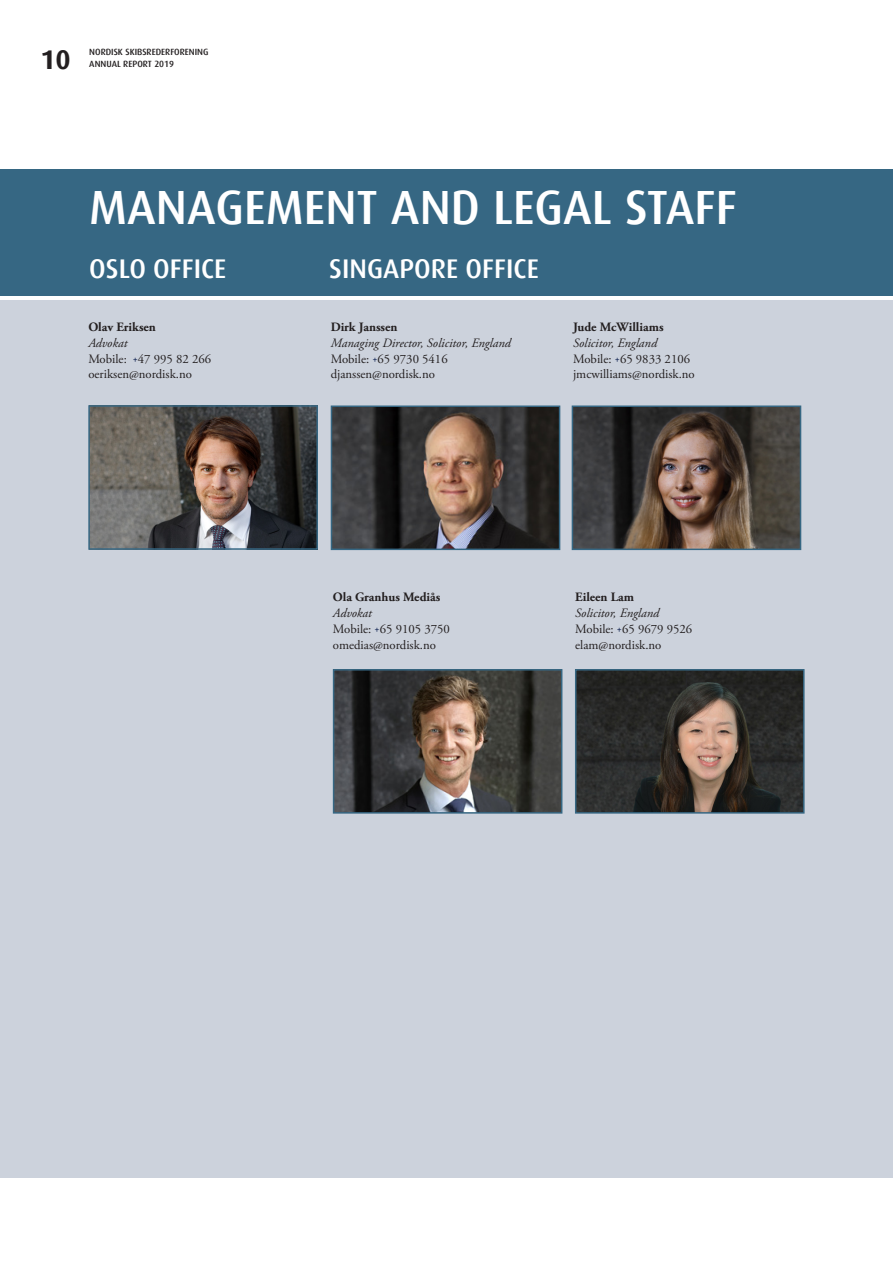
<style>
.page{position:relative;width:893px;height:1263px;background:#fff}
.page>*{position:absolute;margin:0;border:0;box-sizing:border-box;transform-origin:0 0}
._02-Tittel_regnskap{font:500 48px "Dax";color:#fff}
._02-Tittel_regnskap-2{font:500 27px "Dax";color:#fff}
._00-Paginering{font:700 27px "Dax";color:#231f20}
._03-Brødtekst_Legal{font:12.75px/15.8px "Adobe Garamond Pro";color:#231f20}
._03-Mellomtittel_Leg{font:italic 12.75px/15.8px "Adobe Garamond Pro";color:#231f20}
._03-Mellomtittel_Leg-2{font:700 12.75px "Adobe Garamond Pro";color:#231f20}
._03-Brødtekst_Legal-2{font:700 12.75px "Adobe Garamond Pro";color:#231f20}
._03-Brødtekst_Legal-3{font:italic 12.75px "Adobe Garamond Pro";color:#231f20}
._00-Dokumentinfo{font:500 9px "Dax";color:#231f20}
.s1{font-family:"Dax OT";font-size:9.75px;color:#001447}
.s2{font-weight:700;font-style:normal}
</style>
<div class="page">
<div style="left:0;top:169px;width:893px;height:127px;background:#366783"></div>
<div style="left:0;top:300px;width:893px;height:878px;background:#ccd2dc"></div>
<img style="left:91px;top:408px;width:224px;height:139px">
<div style="left:88px;top:405px;width:230px;height:145px;border:2px solid #366783"></div>
<img style="left:575px;top:408px;width:223px;height:139px">
<div style="left:572px;top:405px;width:229px;height:145px;border:2px solid #366783"></div>
<img style="left:578px;top:672px;width:224px;height:139px">
<div style="left:575px;top:669px;width:230px;height:145px;border:2px solid #366783"></div>
<img style="left:334px;top:408px;width:223px;height:139px">
<div style="left:331px;top:405px;width:229px;height:145px;border:2px solid #366783"></div>
<img style="left:336px;top:672px;width:223px;height:139px">
<div style="left:333px;top:669px;width:229px;height:145px;border:2px solid #366783"></div>
<p class="_00-Paginering" style="left:40px;top:45px;width:32px">10</p>
<p class="_00-Dokumentinfo" style="left:89px;top:47px;width:121px">NORDISK SKIBSREDERFORENING</p>
<p class="_00-Dokumentinfo" style="left:89px;top:59px;width:86px">ANNUAL REPORT 2019</p>
<p class="_02-Tittel_regnskap" style="left:89px;top:179px;width:246px">LEGAL STAFF</p>
<p class="_02-Tittel_regnskap" style="left:89px;top:181px;width:649px">MANAGEMENT AND LEGAL STAFF</p>
<p class="_02-Tittel_regnskap-2" style="left:89px;top:254px;width:139px">OSLO OFFICE</p>
<p class="_02-Tittel_regnskap-2" style="left:329px;top:254px;width:211px">SINGAPORE OFFICE</p>
<p class="_03-Mellomtittel_Leg-2" style="left:88px;top:320px;width:69px">Olav Eriksen</p>
<p class="_03-Brødtekst_Legal-3" style="left:88px;top:335px;width:41px">Advokat</p>
<p class="_03-Brødtekst_Legal" style="left:88px;top:351px;width:124px">Mobile: <span class="s1">+</span>47 995 82 266 oeriksen@nordisk.no</p>
<p class="_03-Mellomtittel_Leg" style="left:331px;top:320px;width:182px"><span class="s2">Dirk Janssen<br></span>Managing Director, Solicitor, England</p>
<p class="_03-Brødtekst_Legal" style="left:331px;top:351px;width:119px">Mobile: <span class="s1">+</span>65 9730 5416 djanssen@nordisk.no</p>
<p class="_03-Brødtekst_Legal-2" style="left:573px;top:320px;width:92px">Jude McWilliams</p>
<p class="_03-Mellomtittel_Leg" style="left:573px;top:335px;width:85px">Solicitor, England</p>
<p class="_03-Brødtekst_Legal" style="left:573px;top:351px;width:123px">Mobile: <span class="s1">+</span>65 9833 2106 jmcwilliams@nordisk.no</p>
<p class="_03-Mellomtittel_Leg-2" style="left:333px;top:590px;width:109px">Ola Granhus Mediås</p>
<p class="_03-Brødtekst_Legal-3" style="left:333px;top:605px;width:41px">Advokat</p>
<p class="_03-Brødtekst_Legal" style="left:333px;top:621px;width:119px">Mobile: <span class="s1">+</span>65 9105 3750 omedias@nordisk.no</p>
<p class="_03-Brødtekst_Legal-2" style="left:575px;top:590px;width:60px">Eileen Lam</p>
<p class="_03-Mellomtittel_Leg" style="left:575px;top:605px;width:85px">Solicitor, England</p>
<p class="_03-Brødtekst_Legal" style="left:575px;top:621px;width:119px">Mobile: <span class="s1">+</span>65 9679 9526 elam@nordisk.no</p>
</div>
